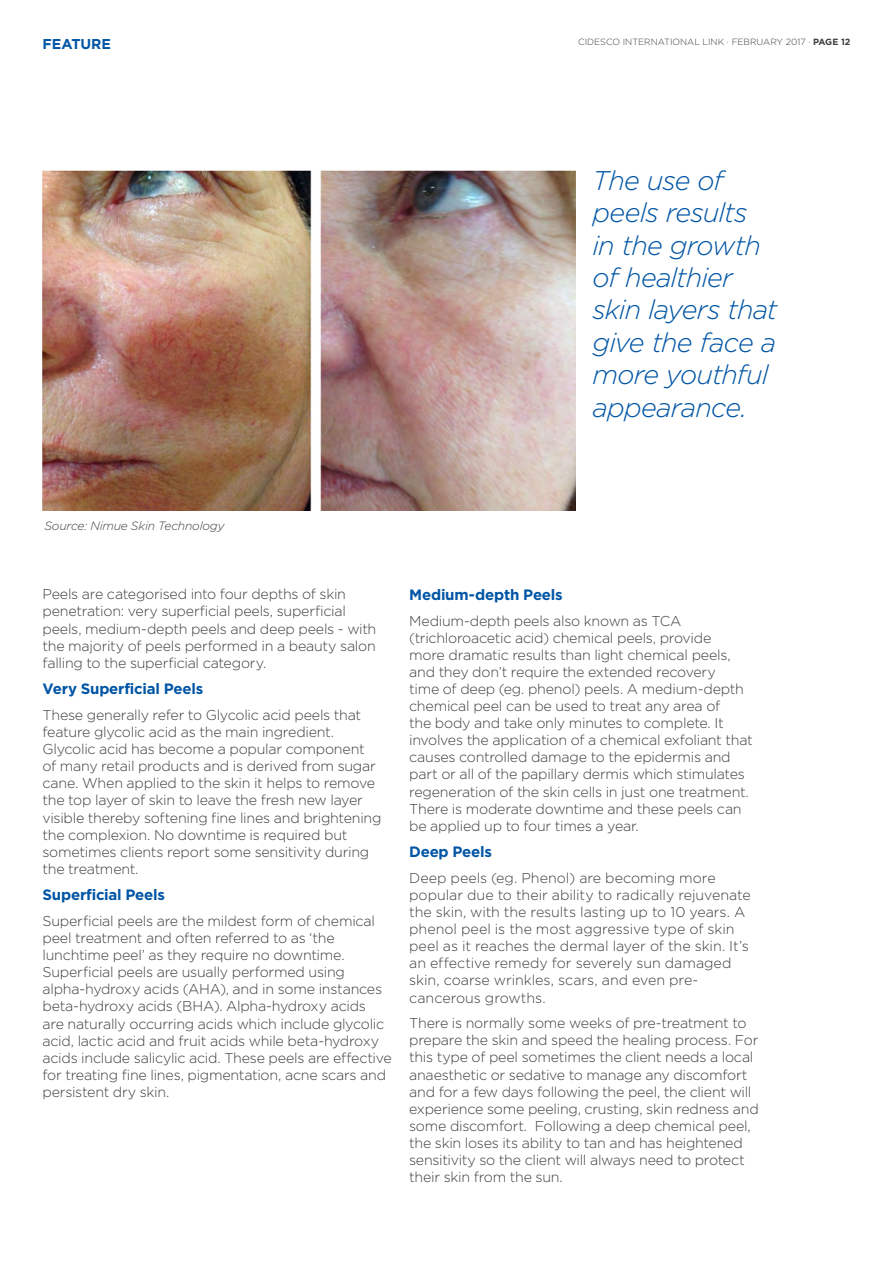
<style>
.page{position:relative;width:893px;height:1263px;background:#fff}
.page>*{position:absolute;margin:0;border:0;box-sizing:border-box;transform-origin:0 0}
.t1{font:italic 300 27px/32.4px "Gotham";letter-spacing:-.03em;color:#0155a5}
.t2{font:700 15px "Gotham";letter-spacing:-.015em;color:#0155a5}
.t3{font:300 14.25px/17.1px "Gotham";letter-spacing:-.015em;color:#3e3e3f}
.t4{font:700 14.25px "Gotham";letter-spacing:-.005em;color:#0155a5}
.t5{font:italic 300 12px "Gotham";letter-spacing:-.015em;color:#3e3e3f}
.t6{font:300 9px "Gotham";color:#3e3e3f}
.s1{font-weight:700}
</style>
<div class="page">
<img style="left:43px;top:170px;width:532px;height:340px">
<p class="t4" style="left:43px;top:35px;width:70px">FEATURE</p>
<p class="t6" style="left:578px;top:37px;width:274px">CIDESCO INTERNATIONAL LINK · FEBRUARY 2017 · <span class="s1">PAGE 12</span></p>
<h1 class="t1" style="left:592px;top:164px;width:187px">The use of peels results<br>in the growth of healthier skin layers that give the face a more youthful appearance.</h1>
<p class="t5" style="left:44px;top:520px;width:182px">Source: Nimue Skin Technology</p>
<p class="t3" style="left:43px;top:586px;width:335px">Peels are categorised into four depths of skin penetration: very superficial peels, superficial peels, medium-depth peels and deep peels - with the majority of peels performed in a beauty salon falling to the superficial category.</p>
<p class="t2" style="left:43px;top:680px;width:162px">Very Superficial Peels</p>
<p class="t3" style="left:43px;top:706px;width:340px">These generally refer to Glycolic acid peels that feature glycolic acid as the main ingredient.<br>Glycolic acid has become a popular component of many retail products and is derived from sugar cane. When applied to the skin it helps to remove the top layer of skin to leave the fresh new layer visible thereby softening fine lines and brightening the complexion. No downtime is required but sometimes clients report some sensitivity during the treatment.</p>
<p class="t2" style="left:43px;top:886px;width:124px">Superficial Peels</p>
<p class="t3" style="left:43px;top:912px;width:351px">Superficial peels are the mildest form of chemical peel treatment and often referred to as ‘the lunchtime peel’ as they require no downtime.<br>Superficial peels are usually performed using alpha-hydroxy acids (AHA), and in some instances beta-hydroxy acids (BHA). Alpha-hydroxy acids<br>are naturally occurring acids which include glycolic acid, lactic acid and fruit acids while beta-hydroxy acids include salicylic acid. These peels are effective for treating fine lines, pigmentation, acne scars and persistent dry skin.</p>
<p class="t2" style="left:409px;top:586px;width:155px">Medium-depth Peels</p>
<p class="t3" style="left:409px;top:612px;width:345px">Medium-depth peels also known as TCA (trichloroacetic acid) chemical peels, provide<br>more dramatic results than light chemical peels, and they don’t require the extended recovery<br>time of deep (eg. phenol) peels. A medium-depth chemical peel can be used to treat any area of<br>the body and take only minutes to complete. It involves the application of a chemical exfoliant that causes controlled damage to the epidermis and part or all of the papillary dermis which stimulates regeneration of the skin cells in just one treatment.<br>There is moderate downtime and these peels can be applied up to four times a year.</p>
<p class="t2" style="left:409px;top:843px;width:84px">Deep Peels</p>
<p class="t3" style="left:409px;top:869px;width:343px">Deep peels (eg. Phenol) are becoming more popular due to their ability to radically rejuvenate the skin, with the results lasting up to 10 years. A phenol peel is the most aggressive type of skin peel as it reaches the dermal layer of the skin. It’s an effective remedy for severely sun damaged skin, coarse wrinkles, scars, and even pre&shy;cancerous growths.</p>
<p class="t3" style="left:409px;top:1014px;width:351px">There is normally some weeks of pre-treatment to prepare the skin and speed the healing process. For this type of peel sometimes the client needs a local anaesthetic or sedative to manage any discomfort and for a few days following the peel, the client will experience some peeling, crusting, skin redness and some discomfort. Following a deep chemical peel, the skin loses its ability to tan and has heightened sensitivity so the client will always need to protect their skin from the sun.</p>
</div>
